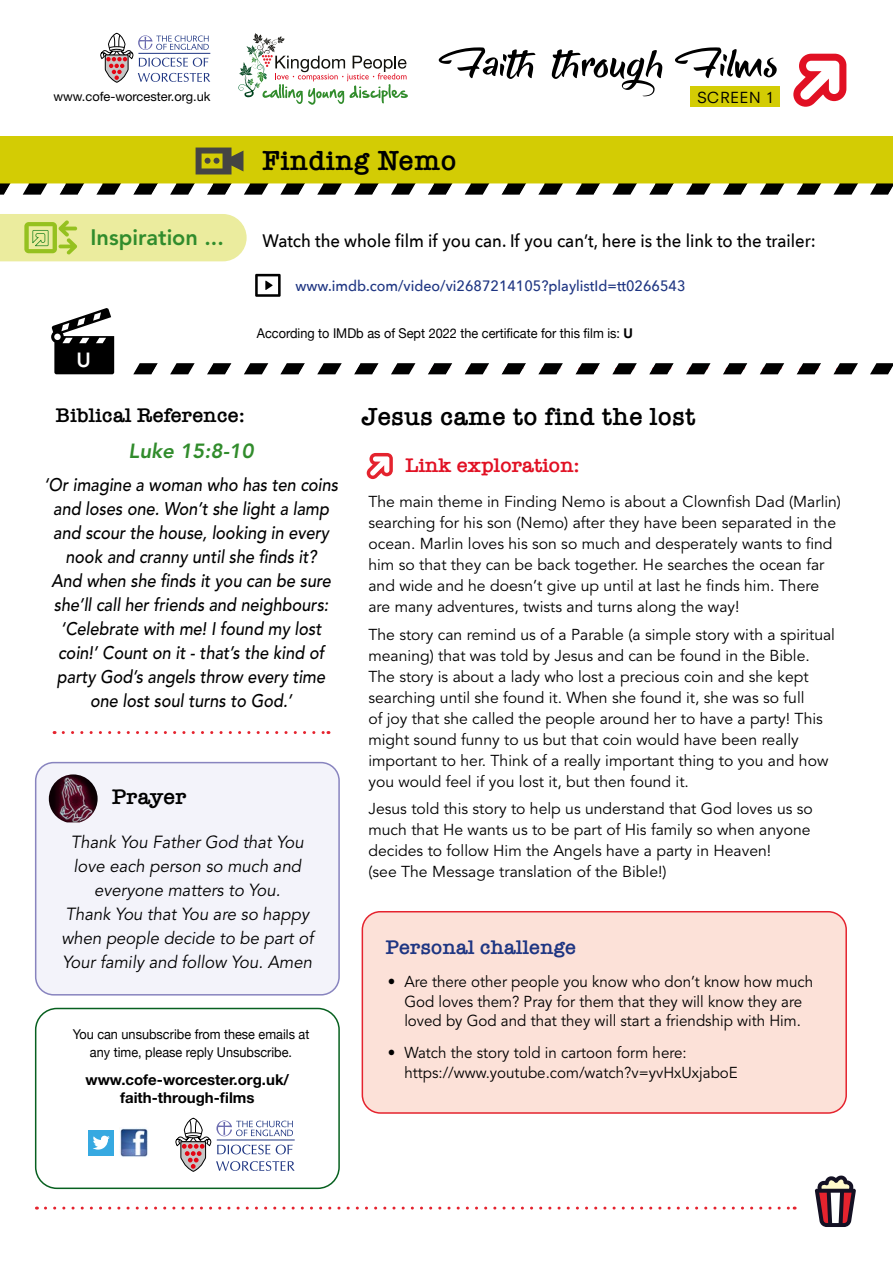
<style>
.page{position:relative;width:893px;height:1263px;background:#fff}
.page>*{position:absolute;margin:0;border:0;box-sizing:border-box;transform-origin:0 0}
.t1{font:600 28.5px "American Typewriter";letter-spacing:.02em;color:#000}
.t2{font:600 25.5px "American Typewriter";letter-spacing:.02em;color:#000}
.t3{font:800 22.2px "Avenir";color:#318c2c}
.t4{font:600 21.9px "American Typewriter";letter-spacing:.01em;color:#000}
.t5{font:600 20.4px "American Typewriter";letter-spacing:.01em;color:#000}
.t6{font:600 20.4px "American Typewriter";letter-spacing:.01em;color:#1e3582}
.t7{font:600 20.4px "American Typewriter";color:#e11023}
.t8{font:italic 800 20.4px "Avenir";color:#318c2c}
.t9{font:800 20.4px "Avenir";color:#fff}
.t10{font:italic 500 18.15px/24px "Avenir";color:#000;text-align:center;scale:.9 1}
.t11{font:500 18px "Avenir Next";color:#000;scale:.93 1}
.t12{font:italic 17.4px/24px "Avenir";color:#000;text-align:center;scale:.96 1}
.t13{font:15.75px/21px "Avenir";color:#000}
.t14{font:15.75px/19.5px "Avenir";color:#000;text-align:center;scale:.96 1}
.t15{font:500 15px "Avenir Next";color:#1e3582;scale:.95 1}
.t16{font:700 15px/18px "Helvetica Neue";color:#000;text-align:center}
.t17{font:14.85px "Neuzeit S";letter-spacing:.07em;color:#000}
.t18{font:13.5px/18px "Helvetica Neue";color:#000;text-align:center;scale:.94 1}
.t19{font:12.9px "Helvetica Neue";color:#000}
.s1{font-weight:700}
</style>
<div class="page">
<div style="left:36px;top:763px;width:303px;height:232px;background:#f3f3fa;border-radius:18px"></div>
<div style="left:35px;top:762px;width:305px;height:233px;border:2px solid #8884bf;border-radius:18px"></div>
<div style="left:35px;top:1008px;width:305px;height:181px;border:2px solid #07601f;border-radius:21px"></div>
<div style="left:0;top:136px;width:893px;height:47px;background:#d3cc04"></div>
<svg style="left:45px;top:1206px;width:750px;height:3px"></svg>
<svg style="left:63px;top:731px;width:266px;height:3px"></svg>
<svg style="left:367px;top:453px;width:26px;height:26px"></svg>
<div style="left:362px;top:912px;width:484px;height:201px;background:#fce1d8;border-radius:18px"></div>
<div style="left:362px;top:911px;width:485px;height:203px;border:2px solid #e5232e;border-radius:18px"></div>
<img style="left:49px;top:774px;width:49px;height:48px">
<svg style="left:238px;top:33px;width:170px;height:72px"></svg>
<svg style="left:100px;top:33px;width:110px;height:50px"></svg>
<div style="left:88px;top:1130px;width:26px;height:25px;background:#36a9e1"></div>
<img style="left:120px;top:1128px;width:28px;height:29px">
<svg style="left:93px;top:1136px;width:17px;height:13px"></svg>
<svg style="left:176px;top:1118px;width:119px;height:53px"></svg>
<svg style="left:0;top:214px;width:247px;height:47px;background:#e4e997"></svg>
<div style="left:690px;top:86px;width:90px;height:21px;background:#d3cc04"></div>
<svg style="left:439px;top:47px;width:338px;height:49px"></svg>
<svg style="left:793px;top:54px;width:53px;height:53px"></svg>
<svg style="left:255px;top:274px;width:26px;height:23px"></svg>
<svg style="left:196px;top:148px;width:47px;height:26px"></svg>
<svg style="left:0;top:183px;width:893px;height:12px"></svg>
<svg style="left:133px;top:363px;width:760px;height:11px"></svg>
<svg style="left:51px;top:308px;width:63px;height:66px"></svg>
<div style="left:58px;top:345px;width:50px;height:29px;background:#000"></div>
<svg style="left:815px;top:1175px;width:41px;height:52px"></svg>
<p class="t19" style="left:53px;top:88px;width:158px">www.cofe-worcester.org.uk</p>
<h3 class="t3" style="left:91px;top:224px;width:135px">Inspiration ...</h3>
<p class="t9" style="left:77px;top:348px;width:16px">U</p>
<h1 class="t1" style="left:263px;top:138px;width:196px">Finding Nemo</h1>
<p class="t17" style="left:697px;top:88px;width:79px">SCREEN 1</p>
<p class="t11" style="left:263px;top:226px;width:596px">Watch the whole film if you can. If you can’t, here is the link to the trailer:</p>
<p class="t15" style="left:296px;top:273px;width:412px">www.imdb.com/video/vi2687214105?playlistId=tt0266543</p>
<p class="t18" style="left:257px;top:325px;width:402px">According to IMDb as of Sept 2022 the certificate for this film is: <span class="s1">U</span></p>
<p class="t5" style="left:56px;top:399px;width:190px">Biblical Reference:</p>
<p class="t8" style="left:129px;top:439px;width:126px">Luke 15:8-10</p>
<p class="t10" style="left:44px;top:473px;width:328px">‘Or imagine a woman who has ten coins and loses one. Won’t she light a lamp and scour the house, looking in every nook and cranny until she finds it?<br>And when she finds it you can be sure she’ll call her friends and neighbours: ‘Celebrate with me! I found my lost coin!’ Count on it - that’s the kind of party God’s angels throw every time one lost soul turns to God.’</p>
<h3 class="t4" style="left:112px;top:779px;width:76px">Prayer</h3>
<p class="t12" style="left:61px;top:830px;width:264px">Thank You Father God that You love each person so much and everyone matters to You.<br>Thank You that You are so happy when people decide to be part of<br>Your family and follow You. Amen</p>
<p class="t18" style="left:73px;top:1026px;width:253px">You can unsubscribe from these emails at any time, please reply Unsubscribe.</p>
<p class="t16" style="left:86px;top:1070px;width:205px">www.cofe-worcester.org.uk/ faith-through-films</p>
<h2 class="t2" style="left:362px;top:397px;width:335px">Jesus came to find the lost</h2>
<p class="t7" style="left:405px;top:450px;width:176px">Link exploration:</p>
<p class="t13" style="left:368px;top:492px;width:474px">The main theme in Finding Nemo is about a Clownfish Dad (Marlin) searching for his son (Nemo) after they have been separated in the ocean. Marlin loves his son so much and desperately wants to find him so that they can be back together. He searches the ocean far and wide and he doesn’t give up until at last he finds him. There are many adventures, twists and turns along the way!</p>
<p class="t13" style="left:368px;top:624px;width:468px">The story can remind us of a Parable (a simple story with a spiritual meaning) that was told by Jesus and can be found in the Bible.<br>The story is about a lady who lost a precious coin and she kept searching until she found it. When she found it, she was so full<br>of joy that she called the people around her to have a party! This might sound funny to us but that coin would have been really important to her. Think of a really important thing to you and how you would feel if you lost it, but then found it.</p>
<p class="t13" style="left:368px;top:798px;width:446px">Jesus told this story to help us understand that God loves us so much that He wants us to be part of His family so when anyone decides to follow Him the Angels have a party in Heaven!<br>(see The Message translation of the Bible!)</p>
<p class="t6" style="left:386px;top:931px;width:192px">Personal challenge</p>
<p class="t14" style="left:388px;top:972px;width:445px">• Are there other people you know who don’t know how much<br>God loves them? Pray for them that they will know they are loved by God and that they will start a friendship with Him.</p>
<p class="t14" style="left:404px;top:1044px;width:349px;text-align:left;text-indent:-16px">• Watch the story told in cartoon form here: https://www.youtube.com/watch?v=yvHxUxjaboE</p>
</div>
